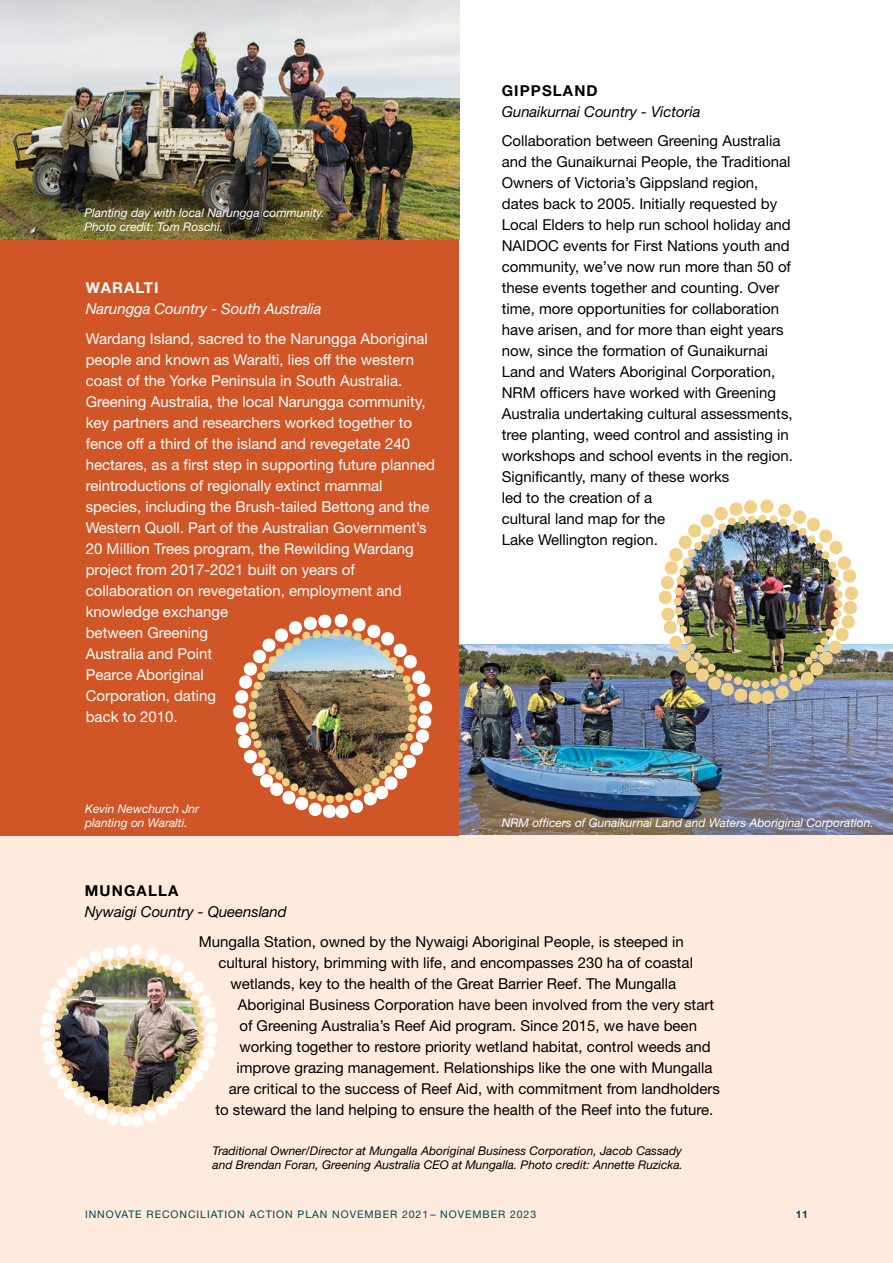
<style>
.page{position:relative;width:893px;height:1263px;background:#fff}
.page>*{position:absolute;margin:0;border:0;box-sizing:border-box;transform-origin:0 0}
.t1{font:15px/21px "Helvetica Neue LT Std";color:#000}
.t2{font:15px/21px "Helvetica Neue LT Std";color:#fff}
.t3{font:italic 15px "Helvetica Neue LT Std";letter-spacing:-.005em;color:#000}
.t4{font:italic 15px "Helvetica Neue LT Std";letter-spacing:-.005em;color:#fff}
.t5{font:700 15px "Helvetica Neue LT Std";letter-spacing:.075em;color:#000}
.t6{font:700 15px "Helvetica Neue LT Std";letter-spacing:.075em;color:#fff}
.t7{font:italic 12px/14.4px "Helvetica Neue LT Std";color:#fff}
.t8{font:italic 12px/14.4px "Helvetica Neue LT Std";color:#000}
.t9{font:10.5px "Helvetica Neue LT Std";letter-spacing:.09em;color:#004751}
.t10{font:700 10.5px "Helvetica Neue LT Std";color:#004751}
</style>
<div class="page">
<img style="left:459px;top:644px;width:434px;height:192px">
<div style="left:0;top:836px;width:893px;height:427px;background:#feebdd"></div>
<div style="left:0;top:240px;width:459px;height:596px;background:#d05527"></div>
<img style="left:0;top:0;width:459px;height:240px">
<img style="left:40px;top:944px;width:178px;height:183px">
<img style="left:233px;top:614px;width:200px;height:204px">
<img style="left:656px;top:500px;width:204px;height:204px">
<p class="t7" style="left:85px;top:205px;width:242px">Planting day with local Narungga community.<br>Photo credit: Tom Roschi.</p>
<h3 class="t6" style="left:86px;top:278px;width:74px">WARALTI</h3>
<p class="t4" style="left:86px;top:300px;width:237px">Narungga Country - South Australia</p>
<p class="t2" style="left:86px;top:327px;width:351px">Wardang Island, sacred to the Narungga Aboriginal people and known as Waralti, lies off the western coast of the Yorke Peninsula in South Australia.<br>Greening Australia, the local Narungga community, key partners and researchers worked together to fence off a third of the island and revegetate 240 hectares, as a first step in supporting future planned reintroductions of regionally extinct mammal species, including the Brush-tailed Bettong and the Western Quoll. Part of the Australian Government’s 20 Million Trees program, the Rewilding Wardang project from 2017-2021 built on years of collaboration on revegetation, employment and knowledge exchange<br>between Greening<br>Australia and Point<br>Pearce Aboriginal<br>Corporation, dating<br>back to 2010.</p>
<p class="t7" style="left:85px;top:801px;width:116px">Kevin Newchurch Jnr planting on Waralti.</p>
<h3 class="t5" style="left:502px;top:81px;width:97px">GIPPSLAND</h3>
<p class="t3" style="left:502px;top:102px;width:200px">Gunaikurnai Country - Victoria</p>
<p class="t1" style="left:502px;top:130px;width:293px">Collaboration between Greening Australia and the Gunaikurnai People, the Traditional Owners of Victoria’s Gippsland region, dates back to 2005. Initially requested by Local Elders to help run school holiday and NAIDOC events for First Nations youth and community, we’ve now run more than 50 of these events together and counting. Over time, more opportunities for collaboration have arisen, and for more than eight years now, since the formation of Gunaikurnai Land and Waters Aboriginal Corporation, NRM officers have worked with Greening Australia undertaking cultural assessments, tree planting, weed control and assisting in workshops and school events in the region.<br>Significantly, many of these works<br>led to the creation of a<br>cultural land map for the<br>Lake Wellington region.</p>
<p class="t7" style="left:502px;top:815px;width:373px">NRM officers of Gunaikurnai Land and Waters Aboriginal Corporation.</p>
<h3 class="t5" style="left:85px;top:882px;width:95px">MUNGALLA</h3>
<p class="t3" style="left:85px;top:903px;width:203px">Nywaigi Country - Queensland</p>
<p class="t1" style="left:199px;top:931px;width:487px">Mungalla Station, owned by the Nywaigi Aboriginal People, is steeped in</p>
<p class="t1" style="left:218px;top:952px;width:476px">cultural history, brimming with life, and encompasses 230 ha of coastal</p>
<p class="t1" style="left:230px;top:973px;width:447px">wetlands, key to the health of the Great Barrier Reef. The Mungalla</p>
<p class="t1" style="left:238px;top:994px;width:478px">Aboriginal Business Corporation have been involved from the very start</p>
<p class="t1" style="left:239px;top:1015px;width:459px">of Greening Australia’s Reef Aid program. Since 2015, we have been</p>
<p class="t1" style="left:239px;top:1036px;width:473px">working together to restore priority wetland habitat, control weeds and</p>
<p class="t1" style="left:236px;top:1057px;width:478px">improve grazing management. Relationships like the one with Mungalla</p>
<p class="t1" style="left:229px;top:1078px;width:492px">are critical to the success of Reef Aid, with commitment from landholders</p>
<p class="t1" style="left:215px;top:1099px;width:499px">to steward the land helping to ensure the health of the Reef into the future.</p>
<p class="t8" style="left:213px;top:1143px;width:472px">Traditional Owner/Director at Mungalla Aboriginal Business Corporation, Jacob Cassady and Brendan Foran, Greening Australia CEO at Mungalla. Photo credit: Annette Ruzicka.</p>
<p class="t9" style="left:85px;top:1208px;width:453px">INNOVATE RECONCILIATION ACTION PLAN NOVEMBER 2021 – NOVEMBER 2023</p>
<p class="t10" style="left:796px;top:1207px;width:14px">11</p>
</div>
